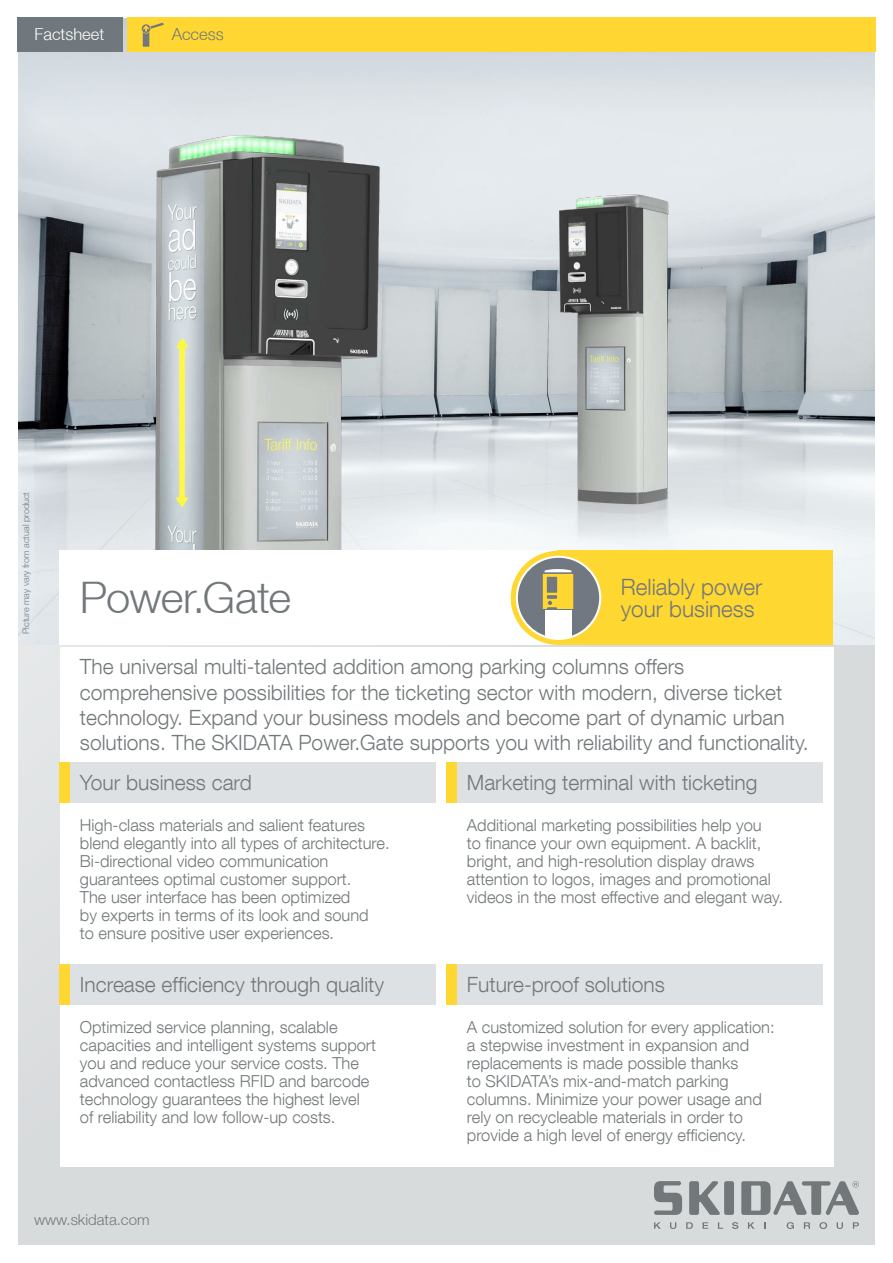
<style>
.page{position:relative;width:893px;height:1263px;background:#d8dbdc}
.page>*{position:absolute;margin:0;border:0;box-sizing:border-box;transform-origin:0 0}
.t1{font:300 43.5px "Helvetica Neue LT";letter-spacing:-.02em;color:#72787a}
.t2{font:300 22.5px/22.5px "Helvetica Neue LT Com";color:#72787a}
.t3{font:300 21px/25.2px "Helvetica Neue LT Com";color:#72787a}
.t4{font:300 16.5px/18px "Helvetica Neue LT Com";color:#72787a}
.t5{font:300 16.5px "Helvetica Neue LT";color:#fff}
.t6{font:300 16.5px "Helvetica Neue LT";color:#72787a}
.t7{font:300 15px "Helvetica Neue LT";color:#72787a}
.t8{font:300 9px "Helvetica Neue LT";color:#72787a}
</style>
<div class="page">
<img style="left:19px;top:17px;width:857px;height:628px">
<img style="left:141px;top:133px;width:252px;height:418px">
<img style="left:553px;top:189px;width:127px;height:362px">
<div style="left:0;top:0;width:19px;height:1263px;background:#fff"></div>
<div style="left:0;top:0;width:893px;height:17px;background:#fff"></div>
<div style="left:0;top:1246px;width:893px;height:17px;background:#fff"></div>
<div style="left:876px;top:0;width:17px;height:1263px;background:#fff"></div>
<svg style="left:654px;top:1222px;width:7px;height:7px"></svg>
<svg style="left:670px;top:1222px;width:6px;height:7px"></svg>
<svg style="left:686px;top:1222px;width:7px;height:7px"></svg>
<svg style="left:702px;top:1222px;width:6px;height:7px"></svg>
<svg style="left:718px;top:1222px;width:5px;height:7px"></svg>
<svg style="left:732px;top:1222px;width:6px;height:7px"></svg>
<svg style="left:748px;top:1222px;width:7px;height:7px"></svg>
<svg style="left:787px;top:1222px;width:7px;height:7px"></svg>
<svg style="left:804px;top:1222px;width:6px;height:7px"></svg>
<svg style="left:819px;top:1222px;width:8px;height:7px"></svg>
<svg style="left:837px;top:1222px;width:6px;height:7px"></svg>
<svg style="left:853px;top:1222px;width:6px;height:7px"></svg>
<svg style="left:654px;top:1181px;width:28px;height:34px"></svg>
<div style="left:724px;top:1181px;width:10px;height:34px;background:#72787a;border-radius:2px"></div>
<svg style="left:741px;top:1181px;width:118px;height:34px"></svg>
<svg style="left:689px;top:1181px;width:31px;height:34px"></svg>
<div style="left:60px;top:647px;width:773px;height:519px;background:#fff"></div>
<div style="left:60px;top:551px;width:537px;height:94px;background:#fff"></div>
<div style="left:557px;top:551px;width:276px;height:94px;background:#ffd731"></div>
<div style="left:60px;top:763px;width:376px;height:40px;background:#dee1e3"></div>
<div style="left:446px;top:763px;width:377px;height:40px;background:#dee1e3"></div>
<div style="left:446px;top:763px;width:11px;height:40px;background:#ffd731"></div>
<div style="left:60px;top:763px;width:10px;height:40px;background:#ffd731"></div>
<div style="left:60px;top:965px;width:376px;height:40px;background:#dee1e3"></div>
<div style="left:446px;top:965px;width:377px;height:40px;background:#dee1e3"></div>
<div style="left:446px;top:965px;width:11px;height:40px;background:#ffd731"></div>
<div style="left:60px;top:965px;width:10px;height:40px;background:#ffd731"></div>
<div style="left:127px;top:17px;width:749px;height:34px;background:#ffd632"></div>
<svg style="left:142px;top:23px;width:22px;height:24px"></svg>
<div style="left:17px;top:17px;width:106px;height:34px;background:#70787d"></div>
<div style="left:511px;top:551px;width:95px;height:94px;background:#ffd733;border-radius:50%"></div>
<svg style="left:516px;top:556px;width:85px;height:84px"></svg>
<p class="t5" style="left:35px;top:28px;width:71px">Factsheet</p>
<p class="t6" style="left:172px;top:28px;width:53px">Access</p>
<p class="t8" style="left:23px;top:634px;width:144px;rotate:-90deg">Picture may vary from actual product</p>
<h1 class="t1" style="left:80px;top:582px;width:213px">Power.Gate</h1>
<h2 class="t2" style="left:621px;top:577px;width:143px">Reliably power your business</h2>
<p class="t3" style="left:80px;top:656px;width:730px">The universal multi-talented addition among parking columns offers comprehensive possibilities for the ticketing sector with modern, diverse ticket technology. Expand your business models and become part of dynamic urban solutions. The SKIDATA Power.Gate supports you with reliability and functionality.</p>
<p class="t3" style="left:80px;top:772px;width:173px">Your business card</p>
<p class="t4" style="left:80px;top:818px;width:311px">High-class materials and salient features blend elegantly into all types of architecture.<br>Bi-directional video communication guarantees optimal customer support.<br>The user interface has been optimized<br>by experts in terms of its look and sound<br>to ensure positive user experiences.</p>
<p class="t3" style="left:80px;top:972px;width:306px">Increase efficiency through quality</p>
<p class="t4" style="left:80px;top:1017px;width:298px">Optimized service planning, scalable capacities and intelligent systems support you and reduce your service costs. The advanced contactless RFID and barcode technology guarantees the highest level of reliability and low follow-up costs.</p>
<p class="t7" style="left:34px;top:1214px;width:117px">www.skidata.com</p>
<p class="t3" style="left:467px;top:772px;width:292px">Marketing terminal with ticketing</p>
<p class="t4" style="left:467px;top:818px;width:318px">Additional marketing possibilities help you<br>to finance your own equipment. A backlit, bright, and high-resolution display draws attention to logos, images and promotional videos in the most effective and elegant way.</p>
<p class="t3" style="left:467px;top:974px;width:199px">Future-proof solutions</p>
<p class="t4" style="left:467px;top:1019px;width:309px">A customized solution for every application: a stepwise investment in expansion and replacements is made possible thanks<br>to SKIDATA’s mix-and-match parking columns. Minimize your power usage and rely on recycleable materials in order to provide a high level of energy efficiency.</p>
</div>
